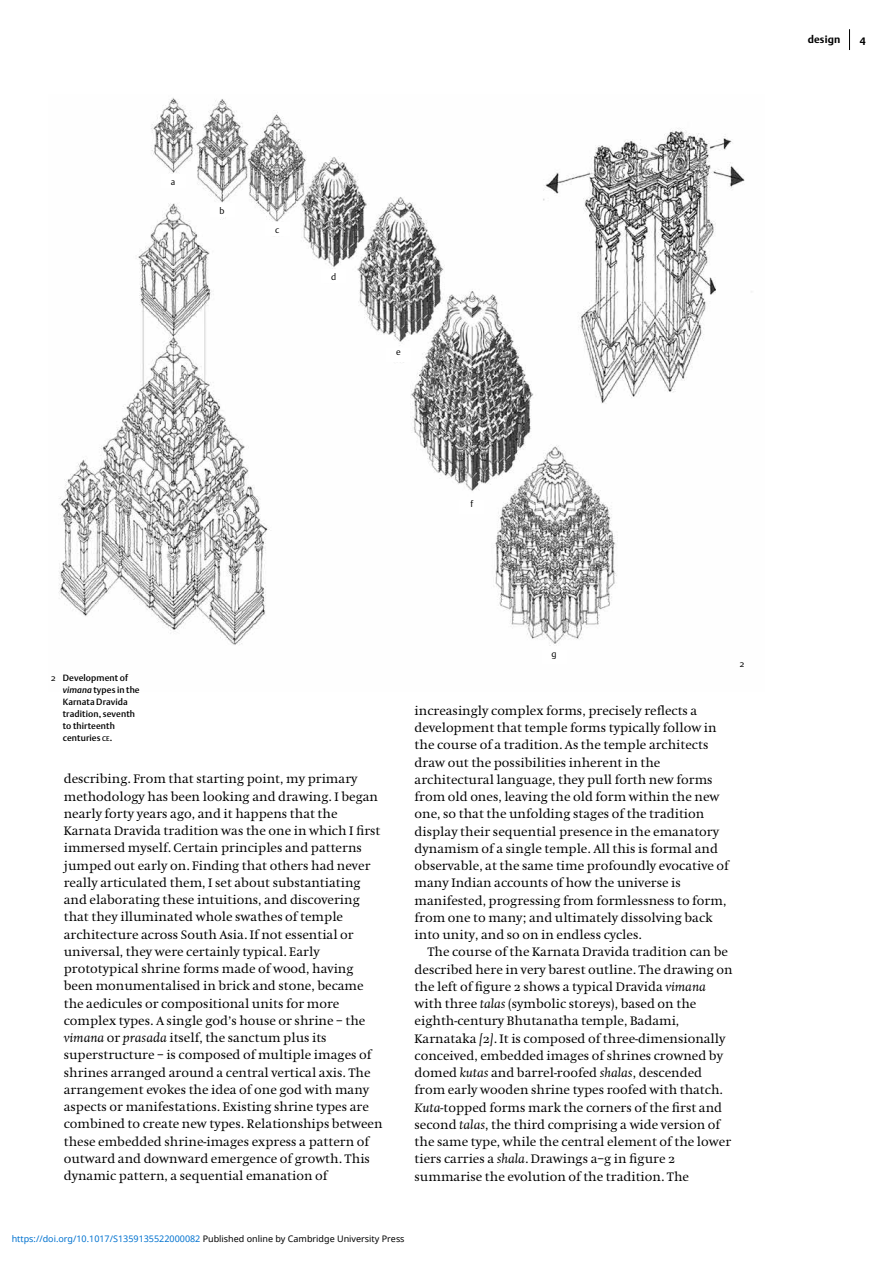
<style>
.page{position:relative;width:893px;height:1263px;background:#fff}
.page>*{position:absolute;margin:0;border:0;box-sizing:border-box;transform-origin:0 0}
.t1{font:12.75px/17.2px "Hollander";color:#000}
.t2{font:700 10.5px "DTL Argo ST";letter-spacing:.02em;color:#000}
.t3{font:9px/12px "DTL Argo ST Medium";letter-spacing:.01em;color:#000}
.t4{font:9px "Noto Sans";color:#0172cf}
.t5{font:9px "DTL Argo ST Light";color:#000}
.s1{font-family:"DTL Argo ST Light"}
.s2{font-style:italic}
.s3{font-size:6.75px}
.s4{font-family:"Hollander SC"}
.s5{color:#000}
</style>
<div class="page">
<svg style="left:849px;top:29px;width:1px;height:21px"></svg>
<img style="left:58px;top:97px;width:694px;height:549px">
<div style="left:161px;top:174px;width:25px;height:14px;background:#fff"></div>
<div style="left:210px;top:203px;width:25px;height:14px;background:#fff"></div>
<div style="left:265px;top:222px;width:25px;height:13px;background:#fff"></div>
<div style="left:321px;top:269px;width:25px;height:14px;background:#fff"></div>
<div style="left:386px;top:348px;width:25px;height:13px;background:#fff"></div>
<div style="left:459px;top:500px;width:25px;height:13px;background:#fff"></div>
<p class="t5" style="left:171px;top:176px;width:6px">a</p>
<p class="t5" style="left:220px;top:206px;width:7px">b</p>
<p class="t5" style="left:275px;top:224px;width:6px">c</p>
<p class="t5" style="left:331px;top:272px;width:7px">d</p>
<p class="t5" style="left:396px;top:346px;width:6px">e</p>
<p class="t5" style="left:470px;top:498px;width:4px">f</p>
<p class="t3" style="left:63px;top:671px;width:78px;text-indent:-12px"><span class="s1">2</span> Development of <span class="s2">vimana</span> types in the<br>Karnata Dravida tradition, seventh to thirteenth centuries <span class="s3">ce</span>.</p>
<p class="t1" style="left:64px;top:771px;width:320px">describing. From that starting point, my primary methodology has been looking and drawing. I began nearly forty years ago, and it happens that the Karnata Dravida tradition was the one in which I first immersed myself. Certain principles and patterns jumped out early on. Finding that others had never really articulated them, I set about substantiating and elaborating these intuitions, and discovering that they illuminated whole swathes of temple architecture across South Asia. If not essential or universal, they were certainly typical. Early prototypical shrine forms made of wood, having been monumentalised in brick and stone, became the aedicules or compositional units for more complex types. A single god’s house or shrine – the <span class="s2">vimana</span> or <span class="s2">prasada</span> itself, the sanctum plus its superstructure – is composed of multiple images of shrines arranged around a central vertical axis. The arrangement evokes the idea of one god with many aspects or manifestations. Existing shrine types are combined to create new types. Relationships between these embedded shrine-images express a pattern of outward and downward emergence of growth. This dynamic pattern, a sequential emanation of</p>
<p class="t5" style="left:552px;top:648px;width:7px">g</p>
<p class="t5" style="left:740px;top:658px;width:6px">2</p>
<p class="t1" style="left:415px;top:702px;width:316px">increasingly complex forms, precisely reflects a development that temple forms typically follow in the course of a tradition. As the temple architects draw out the possibilities inherent in the architectural language, they pull forth new forms from old ones, leaving the old form within the new one, so that the unfolding stages of the tradition display their sequential presence in the emanatory dynamism of a single temple. All this is formal and observable, at the same time profoundly evocative of many Indian accounts of how the universe is manifested, progressing from formlessness to form, from one to many; and ultimately dissolving back into unity, and so on in endless cycles.</p>
<p class="t1" style="left:415px;top:943px;width:320px;text-indent:13px">The course of the Karnata Dravida tradition can be described here in very barest outline. The drawing on the left of figure <span class="s4">2</span> shows a typical Dravida <span class="s2">vimana </span>with three <span class="s2">talas</span> (symbolic storeys), based on the eighth-century Bhutanatha temple, Badami, Karnataka <span class="s2">[</span><span class="s4">2</span><span class="s2">]</span>. It is composed of three-dimensionally conceived, embedded images of shrines crowned by domed <span class="s2">kutas</span> and barrel-roofed <span class="s2">shalas</span>, descended from early wooden shrine types roofed with thatch.<br><span class="s2">Kuta</span>-topped forms mark the corners of the first and second <span class="s2">talas</span>, the third comprising a wide version of the same type, while the central element of the lower tiers carries a <span class="s2">shala</span>. Drawings a–g in figure <span class="s4">2 </span>summarise the evolution of the tradition. The</p>
<p class="t4" style="left:12px;top:1232px;width:394px">https://doi.org/10.1017/S1359135522000082 <span class="s5">Published online by Cambridge University Press</span></p>
<p class="t2" style="left:808px;top:33px;width:34px">design</p>
<p class="t2" style="left:860px;top:33px;width:8px">4</p>
</div>
